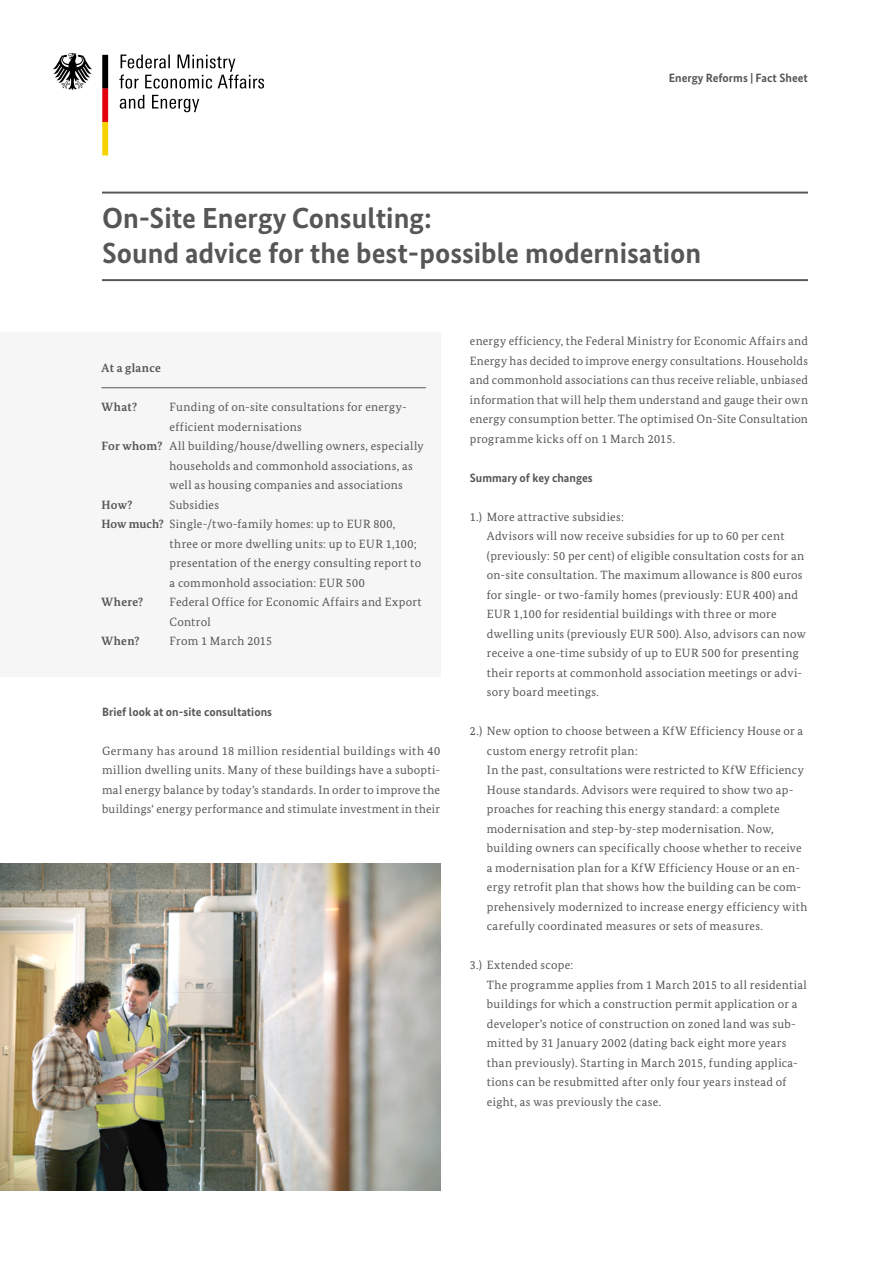
<style>
.page{position:relative;width:893px;height:1263px;background:#fff}
.page>*{position:absolute;margin:0;border:0;box-sizing:border-box;transform-origin:0 0}
.t1{font:700 29.1px/34.8px "Bundes Sans";color:#565656}
.t2{font:12px/19.5px "Bundes Serif";letter-spacing:.025em;color:#565656}
.t3{font:700 12px "Bundes Sans";color:#565656}
.t4{font:700 12px "Bundes Serif";letter-spacing:.02em;color:#565656}
.s1{font-weight:700}
</style>
<div class="page">
<img style="left:0;top:864px;width:440px;height:327px">
<div style="left:0;top:332px;width:440px;height:345px;background:#f6f6f6"></div>
<hr style="left:102px;top:192px;width:706px;height:2px;background:#565656">
<hr style="left:102px;top:279px;width:706px;height:2px;background:#565656">
<svg style="left:53px;top:53px;width:39px;height:37px"></svg>
<svg style="left:102px;top:55px;width:6px;height:100px"></svg>
<svg style="left:119px;top:55px;width:145px;height:34px"></svg>
<svg style="left:120px;top:95px;width:24px;height:14px"></svg>
<svg style="left:152px;top:95px;width:47px;height:17px"></svg>
<hr style="left:102px;top:387px;width:324px;height:1px;background:#565656">
<p class="t3" style="left:669px;top:70px;width:141px">Energy Reforms | Fact Sheet</p>
<h1 class="t1" style="left:102px;top:201px;width:601px">On-Site Energy Consulting:<br>Sound advice for the best-possible modernisation</h1>
<p class="t4" style="left:102px;top:361px;width:61px">At a glance</p>
<p class="t4" style="left:102px;top:400px;width:37px">What?</p>
<p class="t2" style="left:170px;top:397px;width:239px">Funding of on-site consultations for energy-</p>
<p class="t2" style="left:170px;top:417px;width:134px">efficient modernisations</p>
<p class="t2" style="left:102px;top:436px;width:324px"><span class="s1">For whom?</span> All building/house/dwelling owners, especially</p>
<p class="t2" style="left:170px;top:456px;width:245px">households and commonhold associations, as</p>
<p class="t2" style="left:170px;top:475px;width:235px">well as housing companies and associations</p>
<p class="t4" style="left:102px;top:497px;width:32px">How?</p>
<p class="t2" style="left:170px;top:495px;width:51px">Subsidies</p>
<p class="t2" style="left:102px;top:514px;width:295px"><span class="s1">How much?</span> Single-/two-family homes: up to EUR 800,</p>
<p class="t2" style="left:170px;top:534px;width:249px">three or more dwelling units: up to EUR 1,100;</p>
<p class="t2" style="left:170px;top:553px;width:253px">presentation of the energy consulting report to</p>
<p class="t2" style="left:170px;top:573px;width:197px">a commonhold association: EUR 500</p>
<p class="t4" style="left:102px;top:595px;width:43px">Where?</p>
<p class="t2" style="left:170px;top:592px;width:254px">Federal Office for Economic Affairs and Export<br>Control</p>
<p class="t4" style="left:102px;top:634px;width:40px">When?</p>
<p class="t2" style="left:170px;top:631px;width:104px">From 1 March 2015</p>
<p class="t3" style="left:102px;top:704px;width:171px">Brief look at on-site consultations</p>
<p class="t2" style="left:102px;top:741px;width:340px;text-align:justify">Germany has around 18 million residential buildings with 40 million dwelling units. Many of these buildings have a subopti&shy;mal energy balance by today’s standards. In order to improve the buildings‘ energy performance and stimulate investment in their</p>
<p class="t2" style="left:470px;top:331px;width:340px;text-align:justify">energy efficiency, the Federal Ministry for Economic Affairs and Energy has decided to improve energy consultations. Households and commonhold associations can thus receive reliable, unbiased information that will help them understand and gauge their own energy consumption better. The optimised On-Site Consultation programme kicks off on 1 March 2015.</p>
<p class="t3" style="left:470px;top:470px;width:124px">Summary of key changes</p>
<p class="t2" style="left:487px;top:507px;width:320px;text-indent:-17px">1.) More attractive subsidies:<br>Advisors will now receive subsidies for up to 60 per cent (previously: 50 per cent) of eligible consultation costs for an on-site consultation. The maximum allowance is 800 euros for single- or two-family homes (previously: EUR 400) and EUR 1,100 for residential buildings with three or more dwelling units (previously EUR 500). Also, advisors can now receive a one-time subsidy of up to EUR 500 for presenting their reports at commonhold association meetings or advi&shy;sory board meetings.</p>
<p class="t2" style="left:487px;top:721px;width:322px;text-indent:-17px">2.) New option to choose between a KfW Efficiency House or a custom energy retrofit plan:<br>In the past, consultations were restricted to KfW Efficiency House standards. Advisors were required to show two ap&shy;proaches for reaching this energy standard: a complete modernisation and step-by-step modernisation. Now, building owners can specifically choose whether to receive a modernisation plan for a KfW Efficiency House or an en&shy;ergy retrofit plan that shows how the building can be com&shy;prehensively modernized to increase energy efficiency with carefully coordinated measures or sets of measures.</p>
<p class="t2" style="left:487px;top:955px;width:322px;text-indent:-17px">3.) Extended scope:<br>The programme applies from 1 March 2015 to all residential buildings for which a construction permit application or a developer’s notice of construction on zoned land was sub&shy;mitted by 31 January 2002 (dating back eight more years than previously). Starting in March 2015, funding applica&shy;tions can be resubmitted after only four years instead of eight, as was previously the case.</p>
</div>
